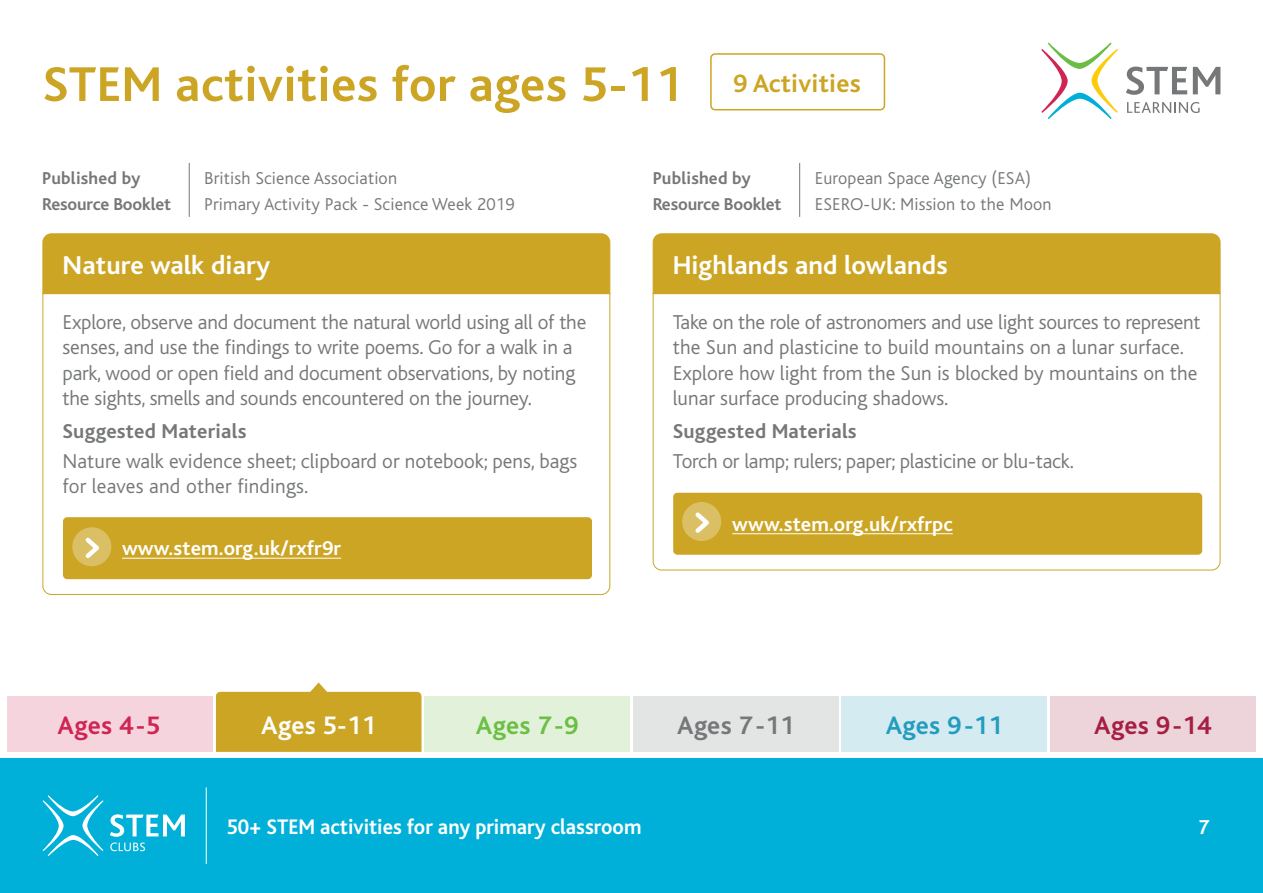
<style>
.page{position:relative;width:1263px;height:893px;background:#fff}
.page>*{position:absolute;margin:0;border:0;box-sizing:border-box;transform-origin:0 0}
.t1{font:700 51px "Bliss";letter-spacing:.01em;color:#cca524}
.t2{font:700 27px "Bliss";letter-spacing:.005em;color:#fff}
.t3{font:700 26.4px "Bliss";letter-spacing:.01em;color:#fff}
.t4{font:700 26.4px "Bliss";letter-spacing:.01em;color:#757779}
.t5{font:700 26.4px "Bliss";letter-spacing:.01em;color:#249cbe}
.t6{font:700 26.4px "Bliss";letter-spacing:.01em;color:#a51f43}
.t7{font:700 26.4px "Bliss";color:#cf2553}
.t8{font:700 26.4px "Bliss";color:#6cbe45}
.t9{font:700 22.05px "Bliss";color:#fff;scale:.95 1}
.t10{font:300 21px/25.2px "Bliss";letter-spacing:-.01em;color:#757779}
.t11{font:700 21px "Bliss";letter-spacing:.005em;color:#fff}
.t12{font:700 21px "Bliss";letter-spacing:.01em;color:#757779}
.t13{font:300 18px "Bliss";letter-spacing:.01em;color:#757779}
.t14{font:700 18px "Bliss";letter-spacing:-.01em;color:#757779}
.t15{font:700 18px "Bliss";letter-spacing:.01em;color:#757779}
</style>
<div class="page">
<div style="left:710px;top:53px;width:175px;height:57px;border:2px solid #cca524;border-radius:4px"></div>
<svg style="left:42px;top:294px;width:569px;height:301px"></svg>
<svg style="left:652px;top:294px;width:569px;height:277px"></svg>
<div style="left:42px;top:233px;width:569px;height:61px;background:#cca524"></div>
<div style="left:652px;top:233px;width:569px;height:61px;background:#cca524"></div>
<div style="left:63px;top:517px;width:529px;height:62px;background:#cca524;border-radius:4px"></div>
<div style="left:673px;top:493px;width:529px;height:62px;background:#cca524;border-radius:4px"></div>
<hr style="left:122px;top:558px;width:219px;height:1px;background:#fff">
<hr style="left:732px;top:533px;width:221px;height:1px;background:#fff">
<hr style="left:799px;top:163px;width:1px;height:54px;background:#757779">
<hr style="left:189px;top:163px;width:1px;height:54px;background:#757779">
<div style="left:73px;top:528px;width:38px;height:37px;background:#dbbf65;border-radius:50%"></div>
<div style="left:72px;top:527px;width:39px;height:39px;border:2px solid #fff;border-radius:50%"></div>
<svg style="left:81px;top:537px;width:23px;height:25px"></svg>
<div style="left:683px;top:503px;width:37px;height:37px;background:#dbbf65;border-radius:50%"></div>
<div style="left:682px;top:502px;width:39px;height:39px;border:2px solid #fff;border-radius:50%"></div>
<svg style="left:691px;top:512px;width:22px;height:25px"></svg>
<div style="left:0;top:758px;width:1263px;height:135px;background:#00b0d8"></div>
<svg style="left:110px;top:814px;width:75px;height:37px"></svg>
<svg style="left:43px;top:795px;width:60px;height:61px"></svg>
<hr style="left:206px;top:787px;width:1px;height:77px;background:#fff">
<svg style="left:1127px;top:102px;width:72px;height:11px"></svg>
<svg style="left:1126px;top:67px;width:61px;height:28px"></svg>
<svg style="left:1193px;top:67px;width:27px;height:27px"></svg>
<svg style="left:1041px;top:43px;width:77px;height:76px"></svg>
<div style="left:7px;top:696px;width:206px;height:56px;background:#f5d4dd"></div>
<div style="left:424px;top:696px;width:206px;height:56px;background:#e2f2da"></div>
<div style="left:633px;top:696px;width:205px;height:56px;background:#e3e4e4"></div>
<div style="left:842px;top:696px;width:205px;height:56px;background:#d4ebf2"></div>
<div style="left:1050px;top:696px;width:205px;height:56px;background:#edd3da"></div>
<svg style="left:216px;top:682px;width:205px;height:70px"></svg>
<h1 class="t1" style="left:43px;top:58px;width:820px">STEM activities for ages 5-11 <sup>9</sup> <sup>Activities</sup></h1>
<p class="t15" style="left:42px;top:169px;width:100px">Published by</p>
<p class="t13" style="left:204px;top:168px;width:194px">British Science Association</p>
<p class="t14" style="left:42px;top:194px;width:130px">Resource Booklet</p>
<p class="t13" style="left:204px;top:194px;width:312px">Primary Activity Pack - Science Week 2019</p>
<p class="t15" style="left:653px;top:169px;width:100px">Published by</p>
<p class="t13" style="left:815px;top:168px;width:218px">European Space Agency (ESA)</p>
<p class="t14" style="left:653px;top:194px;width:130px">Resource Booklet</p>
<p class="t13" style="left:815px;top:194px;width:238px">ESERO-UK: Mission to the Moon</p>
<p class="t2" style="left:63px;top:251px;width:209px">Nature walk diary</p>
<p class="t2" style="left:673px;top:251px;width:276px">Highlands and lowlands</p>
<p class="t10" style="left:63px;top:310px;width:525px">Explore, observe and document the natural world using all of the senses, and use the findings to write poems. Go for a walk in a park, wood or open field and document observations, by noting the sights, smells and sounds encountered on the journey.</p>
<p class="t12" style="left:63px;top:421px;width:185px">Suggested Materials</p>
<p class="t10" style="left:63px;top:449px;width:516px">Nature walk evidence sheet; clipboard or notebook; pens, bags for leaves and other findings.</p>
<p class="t11" style="left:122px;top:538px;width:221px">www.stem.org.uk/rxfr9r</p>
<p class="t10" style="left:673px;top:310px;width:529px">Take on the role of astronomers and use light sources to represent the Sun and plasticine to build mountains on a lunar surface.<br>Explore how light from the Sun is blocked by mountains on the lunar surface producing shadows.</p>
<p class="t12" style="left:673px;top:421px;width:185px">Suggested Materials</p>
<p class="t10" style="left:673px;top:449px;width:403px">Torch or lamp; rulers; paper; plasticine or blu-tack.</p>
<p class="t11" style="left:732px;top:513px;width:222px">www.stem.org.uk/rxfrpc</p>
<p class="t7" style="left:58px;top:712px;width:104px">Ages 4 -5</p>
<p class="t3" style="left:261px;top:712px;width:116px">Ages 5-11</p>
<p class="t8" style="left:476px;top:712px;width:104px">Ages 7 -9</p>
<p class="t4" style="left:677px;top:712px;width:119px">Ages 7 -11</p>
<p class="t5" style="left:886px;top:712px;width:119px">Ages 9 -11</p>
<p class="t6" style="left:1094px;top:712px;width:119px">Ages 9 -14</p>
<p class="t9" style="left:226px;top:815px;width:438px">50+ STEM activities for any primary classroom</p>
<p class="t11" style="left:1198px;top:817px;width:13px">7</p>
</div>
